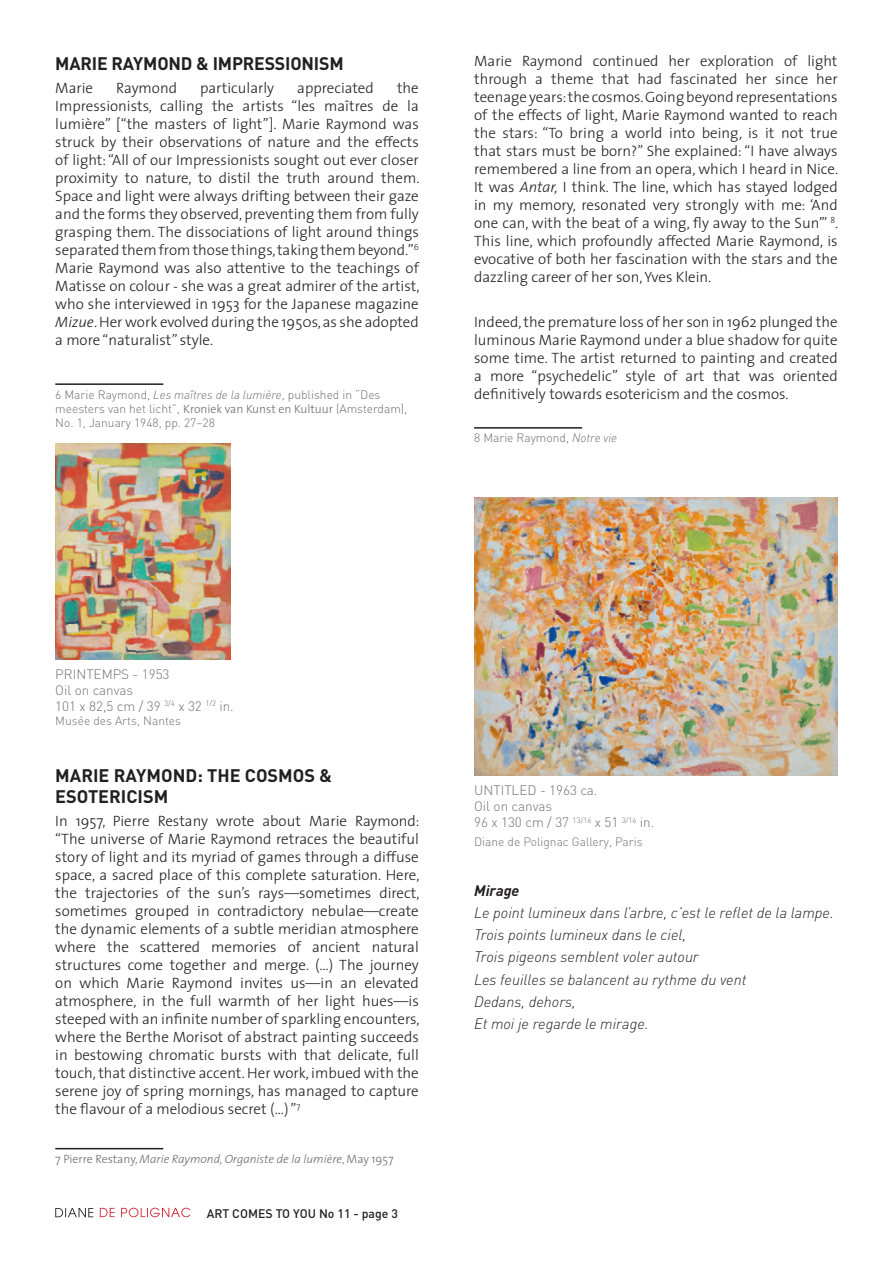
<style>
.page{position:relative;width:893px;height:1263px;background:#fff}
.page>*{position:absolute;margin:0;border:0;box-sizing:border-box;transform-origin:0 0}
.Style_de_paragraphe{font:700 18px/21.6px "DIN";color:#231f20}
.Style_de_paragraphe-2{font:300 15px/18px "The Sans";color:#231f20;text-align:justify}
.Style_de_paragraphe-3{font:italic 300 15px "DIN";color:#231f20}
.Style_de_paragraphe-4{font:italic 700 15px "DIN";color:#231f20}
.t1{font:300 13.5px "DIN";color:#6f7073}
.t2{font:500 12.3px "DIN";color:#231f20}
.t3{font:300 12px/14.4px "DIN";color:#6c6d70}
.t4{font:italic 300 12px "The Sans";color:#6c6d70}
.t5{font:300 12px "DIN";color:#6f7073}
.s1{font-style:italic}
.s2{font-family:"The Sans"}
.s3{font-style:normal}
</style>
<div class="page">
<svg style="left:100px;top:1208px;width:90px;height:9px"></svg>
<svg style="left:55px;top:1208px;width:38px;height:9px"></svg>
<hr style="left:55px;top:383px;width:108px;height:2px;background:#231f20">
<img style="left:55px;top:444px;width:176px;height:215px">
<hr style="left:55px;top:1148px;width:108px;height:1px;background:#231f20">
<hr style="left:474px;top:427px;width:108px;height:2px;background:#231f20">
<img style="left:474px;top:497px;width:364px;height:279px">
<p class="Style_de_paragraphe" style="left:55px;top:52px;width:290px">MARIE RAYMOND &amp; IMPRESSIONISM</p>
<p class="Style_de_paragraphe-2" style="left:55px;top:78px;width:39px">Marie</p>
<p class="Style_de_paragraphe-2" style="left:116px;top:78px;width:62px">Raymond</p>
<p class="Style_de_paragraphe-2" style="left:200px;top:78px;width:76px">particularly</p>
<p class="Style_de_paragraphe-2" style="left:297px;top:78px;width:78px">appreciated</p>
<p class="Style_de_paragraphe-2" style="left:55px;top:78px;width:366px;text-indent:342px">the Impressionists, calling the artists “les maîtres de la lumière” [“the masters of light”]. Marie Raymond was struck by their observations of nature and the effects of light: “All of our Impressionists sought out ever closer proximity to nature, to distil the truth around them.<br>Space and light were always drifting between their gaze and the forms they observed, preventing them from fully grasping them. The dissociations of light around things separated them from those things, taking them beyond.”<sup>6<br></sup>Marie Raymond was also attentive to the teachings of Matisse on colour - she was a great admirer of the artist, who she interviewed in 1953 for the Japanese magazine <span class="s1">Mizue</span>. Her work evolved during the 1950s, as she adopted a more “naturalist” style.</p>
<p class="t3" style="left:55px;top:387px;width:354px">6 Marie Raymond, <span class="s1">Les maîtres de la lumière</span>, published in “Des meesters van het licht”, <span class="s2">Kroniek van Kunst en Kultuur</span> (Amsterdam),<br>No. 1, January 1948, pp. 27–28</p>
<p class="Style_de_paragraphe-2" style="left:474px;top:52px;width:366px">Marie Raymond continued her exploration of light through a theme that had fascinated her since her teenage years: the cosmos. Going beyond representations of the effects of light, Marie Raymond wanted to reach the stars: “To bring a world into being, is it not true that stars must be born?” She explained: “I have always remembered a line from an opera, which I heard in Nice.<br>It was <span class="s1">Antar,</span> I think. The line, which has stayed lodged in my memory, resonated very strongly with me: ‘And one can, with the beat of a wing, fly away to the Sun’” <sup>8</sup>.<br>This line, which profoundly affected Marie Raymond, is evocative of both her fascination with the stars and the dazzling career of her son, Yves Klein.</p>
<p class="Style_de_paragraphe-2" style="left:474px;top:312px;width:365px">Indeed, the premature loss of her son in 1962 plunged the luminous Marie Raymond under a blue shadow for quite some time. The artist returned to painting and created a more “psychedelic” style of art that was oriented definitively towards esotericism and the cosmos.</p>
<p class="t3" style="left:474px;top:431px;width:145px">8 Marie Raymond, <span class="s1">Notre vie</span></p>
<p class="t1" style="left:55px;top:665px;width:116px">PRINTEMPS - 1953</p>
<p class="t1" style="left:55px;top:681px;width:80px">Oil on canvas</p>
<p class="t1" style="left:55px;top:698px;width:180px">101 x 82,5 cm / 39 <sup>3/4</sup> x 32 <sup>1/2</sup> in.</p>
<p class="t5" style="left:55px;top:714px;width:127px">Musée des Arts, Nantes</p>
<p class="Style_de_paragraphe" style="left:55px;top:764px;width:278px">MARIE RAYMOND: THE COSMOS &amp;<br>ESOTERICISM</p>
<p class="Style_de_paragraphe-2" style="left:55px;top:811px;width:366px">In 1957, Pierre Restany wrote about Marie Raymond: “The universe of Marie Raymond retraces the beautiful story of light and its myriad of games through a diffuse space, a sacred place of this complete saturation. Here, the trajectories of the sun’s rays—sometimes direct, sometimes grouped in contradictory nebulae—create the dynamic elements of a subtle meridian atmosphere where the scattered memories of ancient natural structures come together and merge. (…) The journey on which Marie Raymond invites us—in an elevated atmosphere, in the full warmth of her light hues—is steeped with an infinite number of sparkling encounters, where the Berthe Morisot of abstract painting succeeds in bestowing chromatic bursts with that delicate, full touch, that distinctive accent. Her work, imbued with the serene joy of spring mornings, has managed to capture the flavour of a melodious secret (…)”<sup>7</sup></p>
<p class="t4" style="left:55px;top:1149px;width:340px"><span class="s3">7 Pierre Restany,</span> Marie Raymond, Organiste de la lumière<span class="s3">, May 1957</span></p>
<p class="t2" style="left:207px;top:1205px;width:193px">ART COMES TO YOU No 11 - page 3</p>
<p class="t1" style="left:474px;top:782px;width:125px">UNTITLED - 1963 ca.</p>
<p class="t1" style="left:474px;top:798px;width:80px">Oil on canvas</p>
<p class="t1" style="left:474px;top:814px;width:182px">96 x 130 cm / 37 <sup>13/16</sup> x 51 <sup>3/16</sup> in.</p>
<p class="t5" style="left:474px;top:834px;width:170px">Diane de Polignac Gallery, Paris</p>
<p class="Style_de_paragraphe-4" style="left:474px;top:880px;width:47px">Mirage</p>
<p class="Style_de_paragraphe-3" style="left:474px;top:903px;width:361px">Le point lumineux dans l’arbre, c’est le reflet de la lampe.</p>
<p class="Style_de_paragraphe-3" style="left:474px;top:925px;width:214px">Trois points lumineux dans le ciel,</p>
<p class="Style_de_paragraphe-3" style="left:474px;top:948px;width:226px">Trois pigeons semblent voler autour</p>
<p class="Style_de_paragraphe-3" style="left:474px;top:970px;width:274px">Les feuilles se balancent au rythme du vent</p>
<p class="Style_de_paragraphe-3" style="left:474px;top:992px;width:103px">Dedans, dehors,</p>
<p class="Style_de_paragraphe-3" style="left:474px;top:1014px;width:176px">Et moi je regarde le mirage.</p>
</div>
